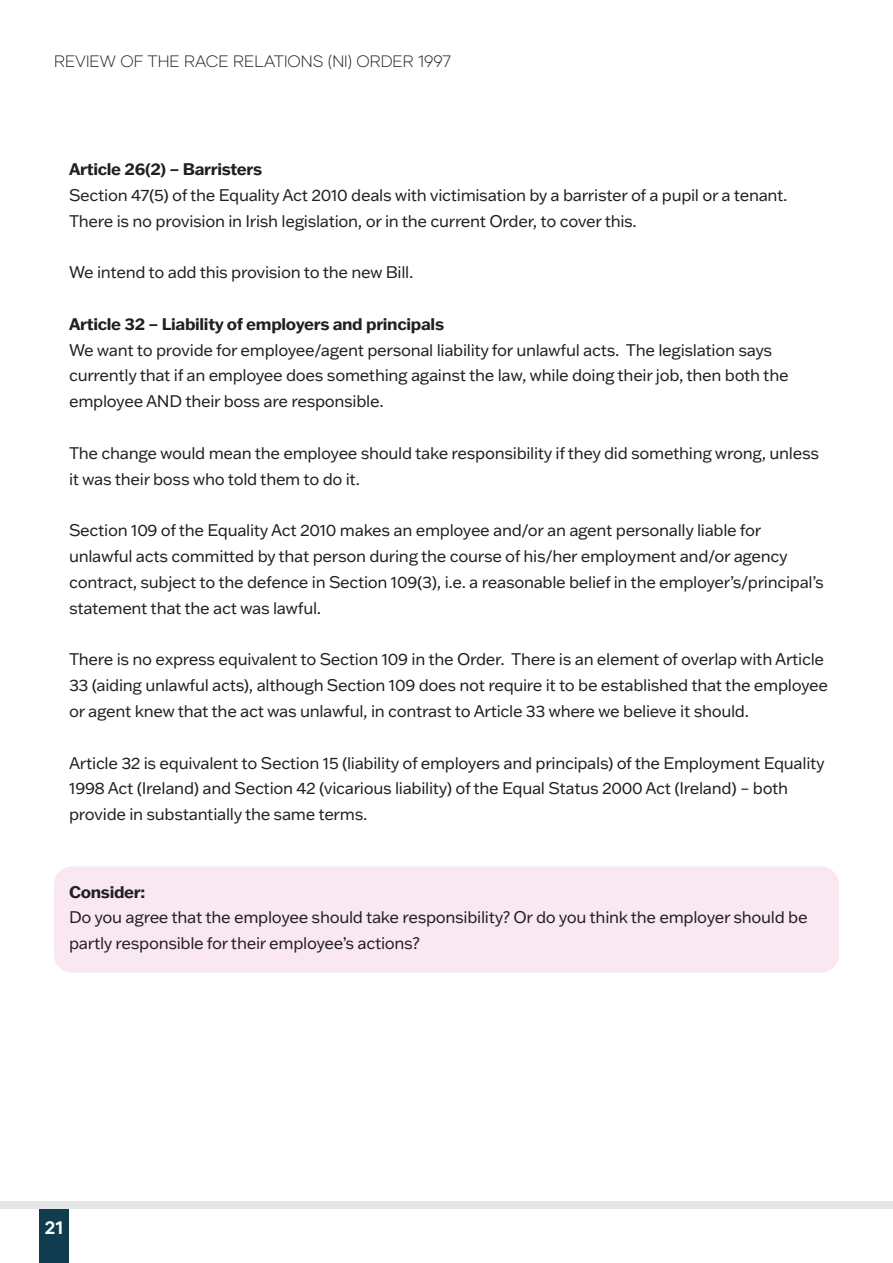
<style>
.page{position:relative;width:893px;height:1263px;background:#fff}
.page>*{position:absolute;margin:0;border:0;box-sizing:border-box;transform-origin:0 0}
.t1{font:700 18px "Gilmer";color:#fff}
.t2{font:16.5px/25.8px "Franklin Gothic ATF";letter-spacing:-.02em;color:#231f20}
.t3{font:700 16.5px "Franklin Gothic ATF";letter-spacing:-.02em;color:#231f20}
.t4{font:300 16.5px "Gilmer";color:#231f20}
</style>
<div class="page">
<div style="left:54px;top:866px;width:785px;height:107px;background:#f9e7f1;border-radius:18px"></div>
<div style="left:39px;top:1209px;width:30px;height:54px;background:#113c50"></div>
<div style="left:0;top:1201px;width:893px;height:8px;background:#e4e5e7"></div>
<p class="t4" style="left:54px;top:51px;width:398px">REVIEW OF THE RACE RELATIONS (NI) ORDER 1997</p>
<p class="t3" style="left:69px;top:158px;width:195px">Article 26(2) – Barristers</p>
<p class="t2" style="left:69px;top:182px;width:720px">Section 47(5) of the Equality Act 2010 deals with victimisation by a barrister of a pupil or a tenant.<br>There is no provision in Irish legislation, or in the current Order, to cover this.</p>
<p class="t2" style="left:69px;top:259px;width:346px">We intend to add this provision to the new Bill.</p>
<p class="t3" style="left:69px;top:313px;width:376px">Article 32 – Liability of employers and principals</p>
<p class="t2" style="left:69px;top:336px;width:721px">We want to provide for employee/agent personal liability for unlawful acts. The legislation says currently that if an employee does something against the law, while doing their job, then both the employee AND their boss are responsible.</p>
<p class="t2" style="left:69px;top:440px;width:751px">The change would mean the employee should take responsibility if they did something wrong, unless it was their boss who told them to do it.</p>
<p class="t2" style="left:69px;top:517px;width:756px">Section 109 of the Equality Act 2010 makes an employee and/or an agent personally liable for unlawful acts commited by that person during the course of his/her employment and/or agency contract, subject to the defence in Section 109(3), i.e. a reasonable belief in the employer’s/principal’s statement that the act was lawful.</p>
<p class="t2" style="left:69px;top:646px;width:760px">There is no express equivalent to Section 109 in the Order. There is an element of overlap with Article<br>33 (aiding unlawful acts), although Section 109 does not require it to be established that the employee or agent knew that the act was unlawful, in contrast to Article 33 where we believe it should.</p>
<p class="t2" style="left:69px;top:749px;width:757px">Article 32 is equivalent to Section 15 (liability of employers and principals) of the Employment Equality<br>1998 Act (Ireland) and Section 42 (vicarious liability) of the Equal Status 2000 Act (Ireland) – both provide in substantially the same terms.</p>
<p class="t3" style="left:69px;top:880px;width:78px">Consider:</p>
<p class="t2" style="left:69px;top:904px;width:740px">Do you agree that the employee should take responsibility? Or do you think the employer should be partly responsible for their employee’s actions?</p>
<p class="t1" style="left:45px;top:1216px;width:20px">21</p>
</div>
